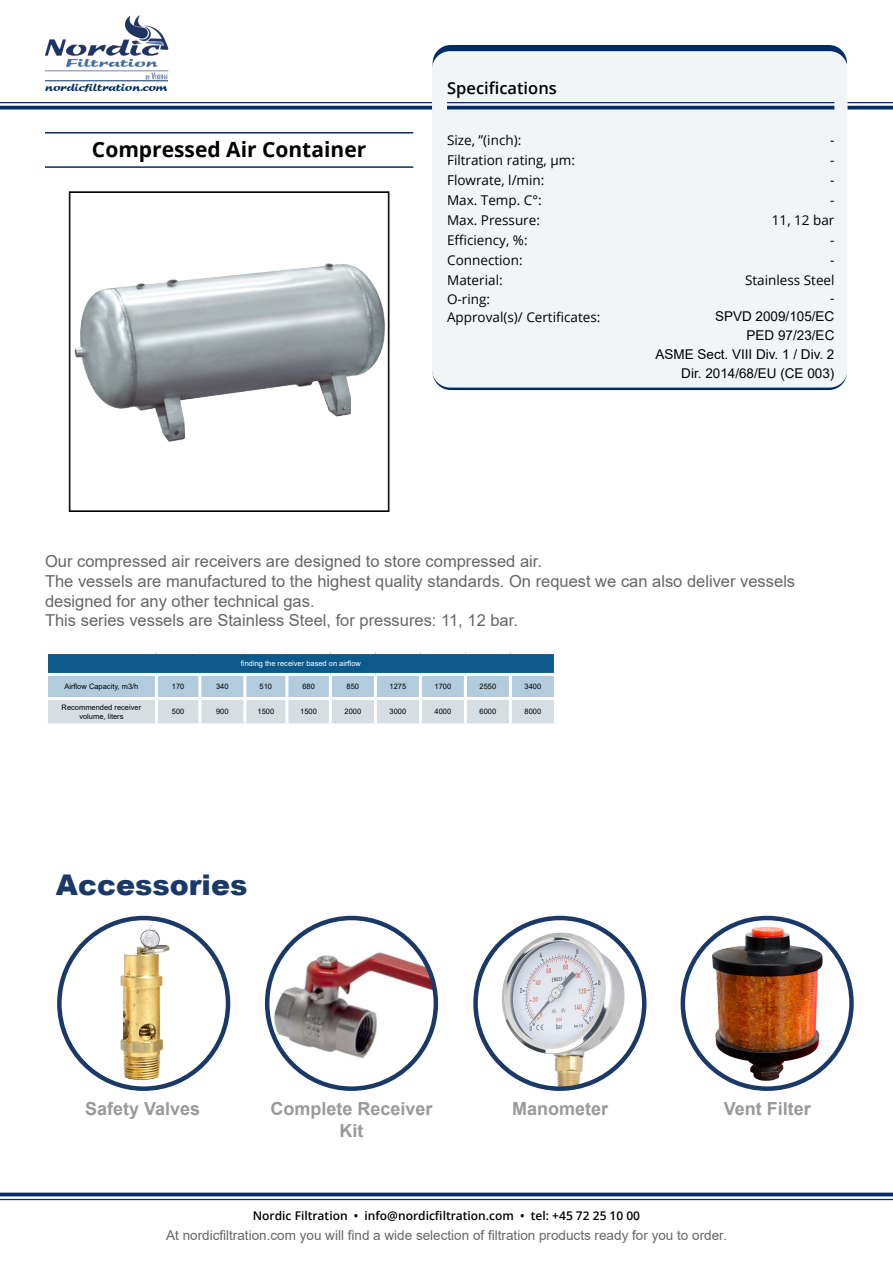
<style>
.page{position:relative;width:893px;height:1263px;background:#fff}
.page>*{position:absolute;margin:0;border:0;box-sizing:border-box;transform-origin:0 0}
.Rec_Housing{font:900 28.5px "Arial";color:#1b3968}
.t1{font:700 21px "Open Sans";color:#000}
.t2{font:700 18px/21.6px "Arial";color:#999;text-align:center}
.Afsnitsformat_1{font:16.5px/19.8px "Arial";color:#666}
.t3{font:600 16.5px "Open Sans";color:#000}
.t4{font:13.5px/20px "Open Sans";color:#000}
.t5{font:13.5px "Arial";color:#666}
.Tabel_tekst{font:13.5px "Arial";color:#000001}
.t6{font:600 12px "Open Sans";color:#000}
.t7{font:11.25px "Splash";color:#002d6a}
.Tabel_tekst-2{font:7.5px/9px "Arial";color:#000001;text-align:center}
.Tab_Head_Text{font:7.5px "Arial";color:#fff}
</style>
<div class="page">
<svg style="left:0;top:106px;width:893px;height:4px;background:#1f467c"></svg>
<hr style="left:0;top:102px;width:893px;height:1px;background:#002d6a">
<hr style="left:0;top:1193px;width:893px;height:3px;background:#002d6a">
<hr style="left:0;top:1199px;width:893px;height:1px;background:#002d6a">
<div style="left:433px;top:46px;width:413px;height:58px;background:#002d6a;border-radius:17px"></div>
<div style="left:433px;top:45px;width:414px;height:60px;border:2px solid #002d6a;border-radius:17px"></div>
<div style="left:433px;top:330px;width:414px;height:60px;border:2px solid #002d6a;border-radius:17px"></div>
<div style="left:432px;top:51px;width:416px;height:337px;background:#f2f5f8;border-radius:18px"></div>
<hr style="left:447px;top:102px;width:387px;height:1px;background:#002d6a">
<svg style="left:447px;top:106px;width:387px;height:4px;background:#1d457b"></svg>
<hr style="left:45px;top:132px;width:368px;height:2px;background:#002d6a">
<hr style="left:45px;top:166px;width:368px;height:2px;background:#002d6a">
<svg style="left:69px;top:192px;width:320px;height:320px"></svg>
<img style="left:44px;top:15px;width:125px;height:66px">
<hr style="left:45px;top:80px;width:123px;height:1px;background:#002d6a">
<img style="left:68px;top:259px;width:322px;height:185px">
<img style="left:112px;top:924px;width:62px;height:162px">
<div style="left:57px;top:916px;width:173px;height:175px;border:4px solid #1b3968;border-radius:50%"></div>
<img style="left:709px;top:924px;width:116px;height:158px">
<div style="left:681px;top:916px;width:173px;height:175px;border:4px solid #1b3968;border-radius:50%"></div>
<img style="left:270px;top:947px;width:166px;height:115px">
<div style="left:265px;top:916px;width:173px;height:175px;border:4px solid #1b3968;border-radius:50%"></div>
<img style="left:480px;top:918px;width:164px;height:171px">
<div style="left:473px;top:916px;width:173px;height:175px;border:4px solid #1b3968;border-radius:50%"></div>
<div style="left:46px;top:652px;width:509px;height:22px;background:#0c5a8b"></div>
<svg style="left:48px;top:676px;width:506px;height:47px;background:#c5d5e0"></svg>
<hr style="left:45px;top:697px;width:111px;height:3px;background:#fff">
<hr style="left:45px;top:651px;width:111px;height:3px;background:#fff">
<hr style="left:45px;top:654px;width:3px;height:19px;background:#fff">
<hr style="left:156px;top:651px;width:44px;height:3px;background:#fff">
<hr style="left:200px;top:651px;width:45px;height:3px;background:#fff">
<hr style="left:245px;top:651px;width:42px;height:3px;background:#fff">
<hr style="left:287px;top:651px;width:43px;height:3px;background:#fff">
<hr style="left:330px;top:651px;width:45px;height:3px;background:#fff">
<hr style="left:375px;top:651px;width:45px;height:3px;background:#fff">
<hr style="left:420px;top:651px;width:45px;height:3px;background:#fff">
<hr style="left:465px;top:651px;width:45px;height:3px;background:#fff">
<hr style="left:510px;top:651px;width:47px;height:3px;background:#fff">
<hr style="left:554px;top:654px;width:3px;height:19px;background:#fff">
<hr style="left:45px;top:673px;width:111px;height:3px;background:#fff">
<hr style="left:156px;top:673px;width:44px;height:3px;background:#fff">
<hr style="left:200px;top:673px;width:45px;height:3px;background:#fff">
<hr style="left:245px;top:673px;width:42px;height:3px;background:#fff">
<hr style="left:287px;top:673px;width:43px;height:3px;background:#fff">
<hr style="left:330px;top:673px;width:45px;height:3px;background:#fff">
<hr style="left:375px;top:673px;width:45px;height:3px;background:#fff">
<hr style="left:420px;top:673px;width:45px;height:3px;background:#fff">
<hr style="left:465px;top:673px;width:45px;height:3px;background:#fff">
<hr style="left:510px;top:673px;width:47px;height:3px;background:#fff">
<hr style="left:155px;top:676px;width:3px;height:21px;background:#fff">
<hr style="left:198px;top:676px;width:3px;height:21px;background:#fff">
<hr style="left:243px;top:676px;width:3px;height:21px;background:#fff">
<hr style="left:285px;top:676px;width:3px;height:21px;background:#fff">
<hr style="left:329px;top:676px;width:3px;height:21px;background:#fff">
<hr style="left:374px;top:676px;width:3px;height:21px;background:#fff">
<hr style="left:419px;top:676px;width:3px;height:21px;background:#fff">
<hr style="left:464px;top:676px;width:3px;height:21px;background:#fff">
<hr style="left:509px;top:676px;width:3px;height:21px;background:#fff">
<hr style="left:156px;top:697px;width:44px;height:3px;background:#fff">
<hr style="left:155px;top:700px;width:3px;height:23px;background:#fff">
<hr style="left:200px;top:697px;width:45px;height:3px;background:#fff">
<hr style="left:198px;top:700px;width:3px;height:23px;background:#fff">
<hr style="left:245px;top:697px;width:42px;height:3px;background:#fff">
<hr style="left:243px;top:700px;width:3px;height:23px;background:#fff">
<hr style="left:287px;top:697px;width:43px;height:3px;background:#fff">
<hr style="left:285px;top:700px;width:3px;height:23px;background:#fff">
<hr style="left:330px;top:697px;width:45px;height:3px;background:#fff">
<hr style="left:329px;top:700px;width:3px;height:23px;background:#fff">
<hr style="left:375px;top:697px;width:45px;height:3px;background:#fff">
<hr style="left:374px;top:700px;width:3px;height:23px;background:#fff">
<hr style="left:420px;top:697px;width:45px;height:3px;background:#fff">
<hr style="left:419px;top:700px;width:3px;height:23px;background:#fff">
<hr style="left:465px;top:697px;width:45px;height:3px;background:#fff">
<hr style="left:464px;top:700px;width:3px;height:23px;background:#fff">
<hr style="left:510px;top:697px;width:47px;height:3px;background:#fff">
<hr style="left:509px;top:700px;width:3px;height:23px;background:#fff">
<p class="t7" style="left:45px;top:82px;width:124px">nordicfiltration.com</p>
<p class="t1" style="left:92px;top:135px;width:276px">Compressed Air Container</p>
<p class="t3" style="left:447px;top:76px;width:111px">Specifications</p>
<p class="t4" style="left:447px;top:130px;width:76px">Size, ”(inch):</p>
<p class="t4" style="left:830px;top:130px;width:6px">-</p>
<p class="t4" style="left:447px;top:150px;width:129px">Filtration rating, µm:</p>
<p class="t4" style="left:830px;top:150px;width:6px">-</p>
<p class="t4" style="left:447px;top:170px;width:99px">Flowrate, l/min:</p>
<p class="t4" style="left:830px;top:170px;width:6px">-</p>
<p class="t4" style="left:447px;top:190px;width:96px">Max. Temp. C°:</p>
<p class="t4" style="left:830px;top:190px;width:6px">-</p>
<p class="t4" style="left:447px;top:210px;width:94px">Max. Pressure:</p>
<p class="t4" style="left:772px;top:210px;width:64px">11, 12 bar</p>
<p class="t4" style="left:447px;top:230px;width:82px">Efficiency, %:</p>
<p class="t4" style="left:830px;top:230px;width:6px">-</p>
<p class="t4" style="left:447px;top:249px;width:77px">Connection:</p>
<p class="t4" style="left:447px;top:269px;width:57px">Material:</p>
<p class="t4" style="left:447px;top:289px;width:45px">O-ring:</p>
<p class="t4" style="left:447px;top:306px;width:155px">Approval(s)/ Certificates:</p>
<p class="t4" style="left:518px;top:306px;width:5px">:</p>
<p class="t4" style="left:827px;top:249px;width:9px">x x</p>
<p class="t4" style="left:830px;top:249px;width:6px">-</p>
<p class="t4" style="left:745px;top:269px;width:91px">Stainless Steel</p>
<p class="t4" style="left:827px;top:288px;width:9px;line-height:18.8px">x x</p>
<p class="t4" style="left:830px;top:288px;width:6px">-</p>
<p class="Tabel_tekst" style="left:715px;top:307px;width:121px">SPVD 2009/105/EC</p>
<p class="Tabel_tekst" style="left:747px;top:326px;width:89px">PED 97/23/EC</p>
<p class="Tabel_tekst" style="left:656px;top:345px;width:180px">ASME Sect. VIII Div. 1 / Div. 2</p>
<p class="Tabel_tekst" style="left:681px;top:364px;width:155px">Dir. 2014/68/EU (CE 003)</p>
<p class="Afsnitsformat_1" style="left:45px;top:551px;width:752px">Our compressed air receivers are designed to store compressed air.<br>The vessels are manufactured to the highest quality standards. On request we can also deliver vessels designed for any other technical gas.<br>This series vessels are Stainless Steel, for pressures: 11, 12 bar.</p>
<p class="Tab_Head_Text" style="left:241px;top:658px;width:122px">finding the receiver based on airflow</p>
<p class="Tabel_tekst-2" style="left:64px;top:682px;width:76px">Airflow Capacity, m3/h</p>
<p class="Tabel_tekst-2" style="left:172px;top:682px;width:14px">170</p>
<p class="Tabel_tekst-2" style="left:216px;top:682px;width:14px">340</p>
<p class="Tabel_tekst-2" style="left:260px;top:682px;width:14px">510</p>
<p class="Tabel_tekst-2" style="left:302px;top:682px;width:14px">680</p>
<p class="Tabel_tekst-2" style="left:347px;top:682px;width:14px">850</p>
<p class="Tabel_tekst-2" style="left:390px;top:682px;width:18px">1275</p>
<p class="Tabel_tekst-2" style="left:435px;top:682px;width:18px">1700</p>
<p class="Tabel_tekst-2" style="left:480px;top:682px;width:18px">2550</p>
<p class="Tabel_tekst-2" style="left:525px;top:682px;width:18px">3400</p>
<p class="Tabel_tekst-2" style="left:62px;top:703px;width:81px">Recommended receiver volume, liters</p>
<p class="Tabel_tekst-2" style="left:172px;top:707px;width:14px">500</p>
<p class="Tabel_tekst-2" style="left:216px;top:707px;width:14px">900</p>
<p class="Tabel_tekst-2" style="left:258px;top:707px;width:18px">1500</p>
<p class="Tabel_tekst-2" style="left:300px;top:707px;width:18px">1500</p>
<p class="Tabel_tekst-2" style="left:345px;top:707px;width:18px">2000</p>
<p class="Tabel_tekst-2" style="left:390px;top:707px;width:18px">3000</p>
<p class="Tabel_tekst-2" style="left:435px;top:707px;width:18px">4000</p>
<p class="Tabel_tekst-2" style="left:480px;top:707px;width:18px">6000</p>
<p class="Tabel_tekst-2" style="left:525px;top:707px;width:18px">8000</p>
<p class="Rec_Housing" style="left:56px;top:864px;width:193px">Accessories</p>
<p class="t2" style="left:85px;top:1098px;width:117px">Safety Valves</p>
<p class="t2" style="left:270px;top:1098px;width:164px">Complete Receiver<br>Kit</p>
<p class="t2" style="left:512px;top:1098px;width:98px">Manometer</p>
<p class="t2" style="left:724px;top:1098px;width:89px">Vent Filter</p>
<p class="t6" style="left:253px;top:1207px;width:389px">Nordic Filtration • info@nordicfiltration.com • tel: +45 72 25 10 00</p>
<p class="t5" style="left:166px;top:1226px;width:562px">At nordicfiltration.com you will find a wide selection of filtration products ready for you to order.</p>
</div>
